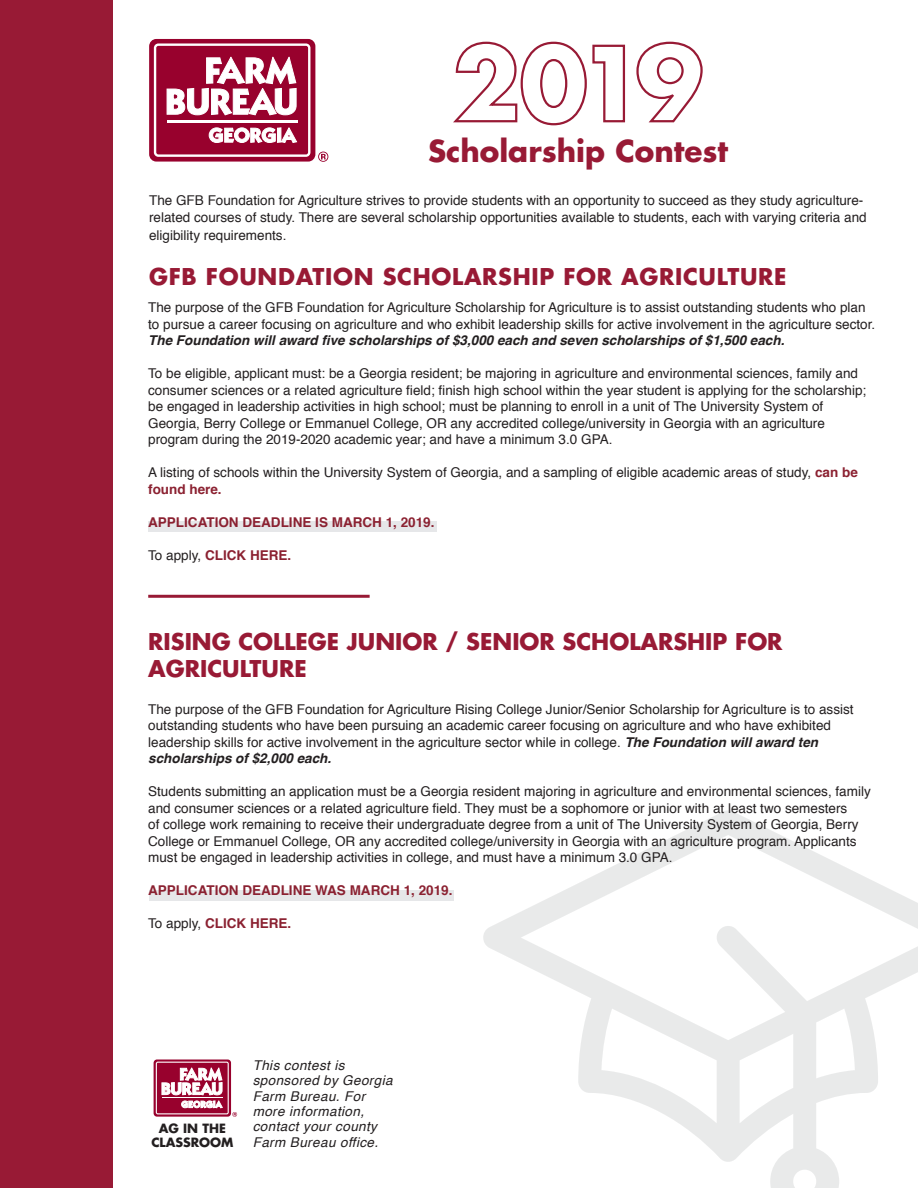
<style>
.page{position:relative;width:918px;height:1188px;background:#fff}
.page>*{position:absolute;margin:0;border:0;box-sizing:border-box;transform-origin:0 0}
.t1{font:700 29.4px "Futura Std";color:#981a35}
.t2{font:700 22.5px/27px "Futura Std";color:#981a35}
.t3{font:700 22.5px "Futura Std";letter-spacing:.03em;color:#981a35}
.t4{font:13.5px/16.5px "Helvetica";color:#231f20}
.t5{font:700 13.5px "Helvetica";color:#8b2131}
.t6{font:italic 13.5px/15.5px "Helvetica";letter-spacing:.03em;color:#231f20}
.t7{font:700 12.45px/13.4px "Futura";color:#231f20;text-align:center}
.s1{font-weight:700;font-style:italic}
.s2{font-weight:700;color:#8b2131}
.s3{font-weight:400;color:#231f20}
</style>
<div class="page">
<div style="left:149px;top:890px;width:305px;height:10px;background:#e6e7e9"></div>
<div style="left:148px;top:521px;width:288px;height:11px;background:#e6e7e9"></div>
<svg style="left:453px;top:41px;width:173px;height:85px"></svg>
<svg style="left:636px;top:41px;width:67px;height:82px"></svg>
<div style="left:149px;top:39px;width:166px;height:123px;background:#98012d;border-radius:7px"></div>
<svg style="left:154px;top:43px;width:156px;height:114px"></svg>
<hr style="left:167px;top:120px;width:130px;height:2px;background:#fff">
<svg style="left:318px;top:152px;width:10px;height:10px"></svg>
<hr style="left:148px;top:595px;width:222px;height:3px;background:#981a35">
<div style="left:0;top:0;width:113px;height:1188px;background:#981a35"></div>
<svg style="left:483px;top:810px;width:435px;height:378px"></svg>
<svg style="left:154px;top:1060px;width:77px;height:57px"></svg>
<svg style="left:156px;top:1062px;width:81px;height:55px"></svg>
<p class="t1" style="left:428px;top:131px;width:302px">Scholarship Contest</p>
<p class="t4" style="left:149px;top:193px;width:719px">The GFB Foundation for Agriculture strives to provide students with an opportunity to succeed as they study agriculture&shy;related courses of study. There are several scholarship opportunities available to students, each with varying criteria and</p>
<p class="t4" style="left:149px;top:227px;width:139px">eligibility requirements.</p>
<p class="t3" style="left:149px;top:261px;width:639px">GFB FOUNDATION SCHOLARSHIP FOR AGRICULTURE</p>
<p class="t4" style="left:148px;top:300px;width:729px">The purpose of the GFB Foundation for Agriculture Scholarship for Agriculture is to assist outstanding students who plan to pursue a career focusing on agriculture and who exhibit leadership skills for active involvement in the agriculture sector.<br><span class="s1">The Foundation will award five scholarships of $3,000 each and seven scholarships of $1,500 each.</span></p>
<p class="t4" style="left:148px;top:366px;width:720px">To be eligible, applicant must: be a Georgia resident; be majoring in agriculture and environmental sciences, family and consumer sciences or a related agriculture field; finish high school within the year student is applying for the scholarship; be engaged in leadership activities in high school; must be planning to enroll in a unit of The University System of Georgia, Berry College or Emmanuel College, OR any accredited college/university in Georgia with an agriculture program during the 2019-2020 academic year; and have a minimum 3.0 GPA.</p>
<p class="t4" style="left:148px;top:465px;width:711px">A listing of schools within the University System of Georgia, and a sampling of eligible academic areas of study, <span class="s2">can be found here.</span></p>
<p class="t5" style="left:148px;top:511px;width:288px">APPLICATION DEADLINE IS MARCH 1, 2019.</p>
<p class="t5" style="left:148px;top:544px;width:145px"><span class="s3">To apply,</span> CLICK HERE.</p>
<p class="t2" style="left:148px;top:628px;width:636px">RISING COLLEGE JUNIOR / SENIOR SCHOLARSHIP FOR<br>AGRICULTURE</p>
<p class="t4" style="left:148px;top:701px;width:707px">The purpose of the GFB Foundation for Agriculture Rising College Junior/Senior Scholarship for Agriculture is to assist outstanding students who have been pursuing an academic career focusing on agriculture and who have exhibited leadership skills for active involvement in the agriculture sector while in college. <span class="s1">The Foundation will award ten scholarships of $2,000 each.</span></p>
<p class="t4" style="left:148px;top:784px;width:724px">Students submitting an application must be a Georgia resident majoring in agriculture and environmental sciences, family and consumer sciences or a related agriculture field. They must be a sophomore or junior with at least two semesters<br>of college work remaining to receive their undergraduate degree from a unit of The University System of Georgia, Berry College or Emmanuel College, OR any accredited college/university in Georgia with an agriculture program. Applicants must be engaged in leadership activities in college, and must have a minimum 3.0 GPA.</p>
<p class="t5" style="left:148px;top:879px;width:306px">APPLICATION DEADLINE WAS MARCH 1, 2019.</p>
<p class="t5" style="left:148px;top:912px;width:145px"><span class="s3">To apply,</span> CLICK HERE.</p>
<p class="t7" style="left:151px;top:1122px;width:84px">AG IN THE<br>CLASSROOM</p>
<p class="t6" style="left:253px;top:1057px;width:141px">This contest is sponsored by Georgia<br>Farm Bureau. For more information, contact your county<br>Farm Bureau office.</p>
</div>
